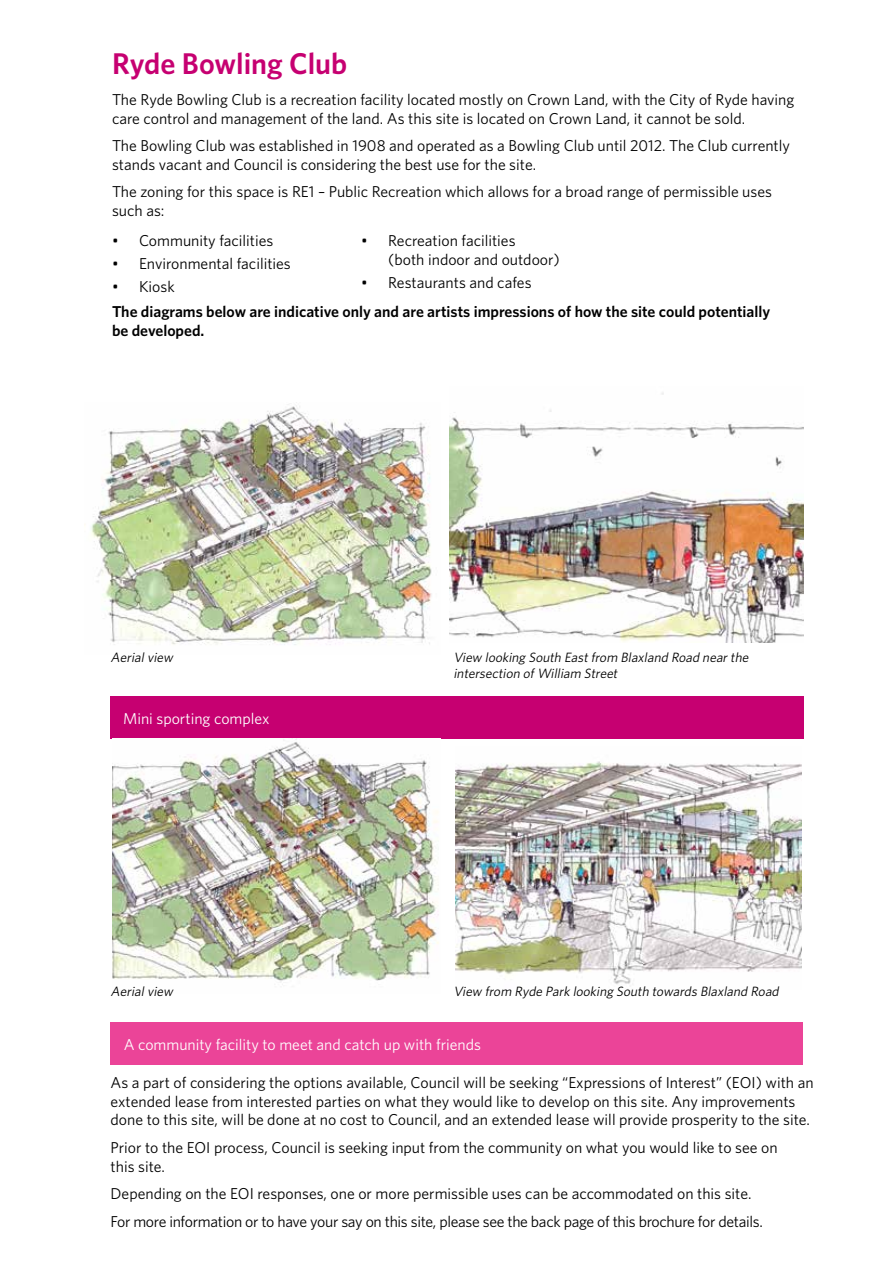
<style>
.page{position:relative;width:893px;height:1263px;background:#fff}
.page>*{position:absolute;margin:0;border:0;box-sizing:border-box;transform-origin:0 0}
.t1{font:600 30px "Whitney";color:#c60071}
.t2{font:15.75px/18.9px "Whitney";color:#000}
.t3{font:15.75px/27.5px "Whitney";letter-spacing:-.02em;color:#000}
.t4{font:600 15.75px/18.9px "Whitney";color:#000}
.t5{font:15.75px "Whitney";color:#fff}
.t6{font:italic 13.5px/16.2px "Whitney";color:#000}
</style>
<div class="page">
<div style="left:110px;top:696px;width:693px;height:42px;background:#c60071"></div>
<div style="left:111px;top:1022px;width:692px;height:42px;background:#eb4498"></div>
<img style="left:84px;top:404px;width:348px;height:241px">
<img style="left:450px;top:392px;width:353px;height:251px">
<img style="left:112px;top:739px;width:327px;height:246px">
<img style="left:455px;top:761px;width:346px;height:223px">
<h1 class="t1" style="left:112px;top:44px;width:237px">Ryde Bowling Club</h1>
<p class="t2" style="left:112px;top:89px;width:684px">The Ryde Bowling Club is a recreation facility located mostly on Crown Land, with the City of Ryde having care control and management of the land. As this site is located on Crown Land, it cannot be sold.</p>
<p class="t2" style="left:112px;top:136px;width:679px">The Bowling Club was established in 1908 and operated as a Bowling Club until 2012. The Club currently stands vacant and Council is considering the best use for the site.</p>
<p class="t2" style="left:112px;top:182px;width:661px">The zoning for this space is RE1 – Public Recreation which allows for a broad range of permissible uses such as:</p>
<p class="t2" style="left:112px;top:230px;width:163px">• Community facilities</p>
<p class="t2" style="left:112px;top:253px;width:180px">• Environmental facilities</p>
<p class="t2" style="left:112px;top:277px;width:64px">• Kiosk</p>
<p class="t2" style="left:388px;top:230px;width:173px;text-indent:-27px">• Recreation facilities<br>(both indoor and outdoor)</p>
<p class="t2" style="left:361px;top:272px;width:172px">• Restaurants and cafes</p>
<p class="t4" style="left:112px;top:302px;width:660px">The diagrams below are indicative only and are artists impressions of how the site could potentially be developed.</p>
<p class="t6" style="left:111px;top:648px;width:67px">Aerialview</p>
<p class="t5" style="left:123px;top:707px;width:148px">Mini sporting complex</p>
<p class="t6" style="left:111px;top:983px;width:67px">Aerialview</p>
<p class="t6" style="left:453px;top:648px;width:299px">View looking South Eastfrom Blaxland Road nearthe intersection ofWilliam Street</p>
<p class="t6" style="left:453px;top:983px;width:330px">View from Ryde Park looking South towards Blaxland Road</p>
<p class="t5" style="left:124px;top:1034px;width:359px">A community facility to meet and catch up with friends</p>
<p class="t2" style="left:111px;top:1072px;width:705px">As a part of considering the options available, Council will be seeking “Expressions of Interest” (EOI) with an extended lease from interested parties on what they would like to develop on this site. Any improvements done to this site, will be done at no cost to Council, and an extended lease will provide prosperity to the site.</p>
<p class="t2" style="left:111px;top:1137px;width:668px">Prior to the EOI process, Council is seeking input from the community on what you would like to see on this site.</p>
<p class="t3" style="left:111px;top:1179px;width:654px">Depending on the EOI responses, one or more permissible uses can be accommodated on this site.<br>For more information or to have your say on this site, please see the back page of this brochure for details.</p>
</div>
